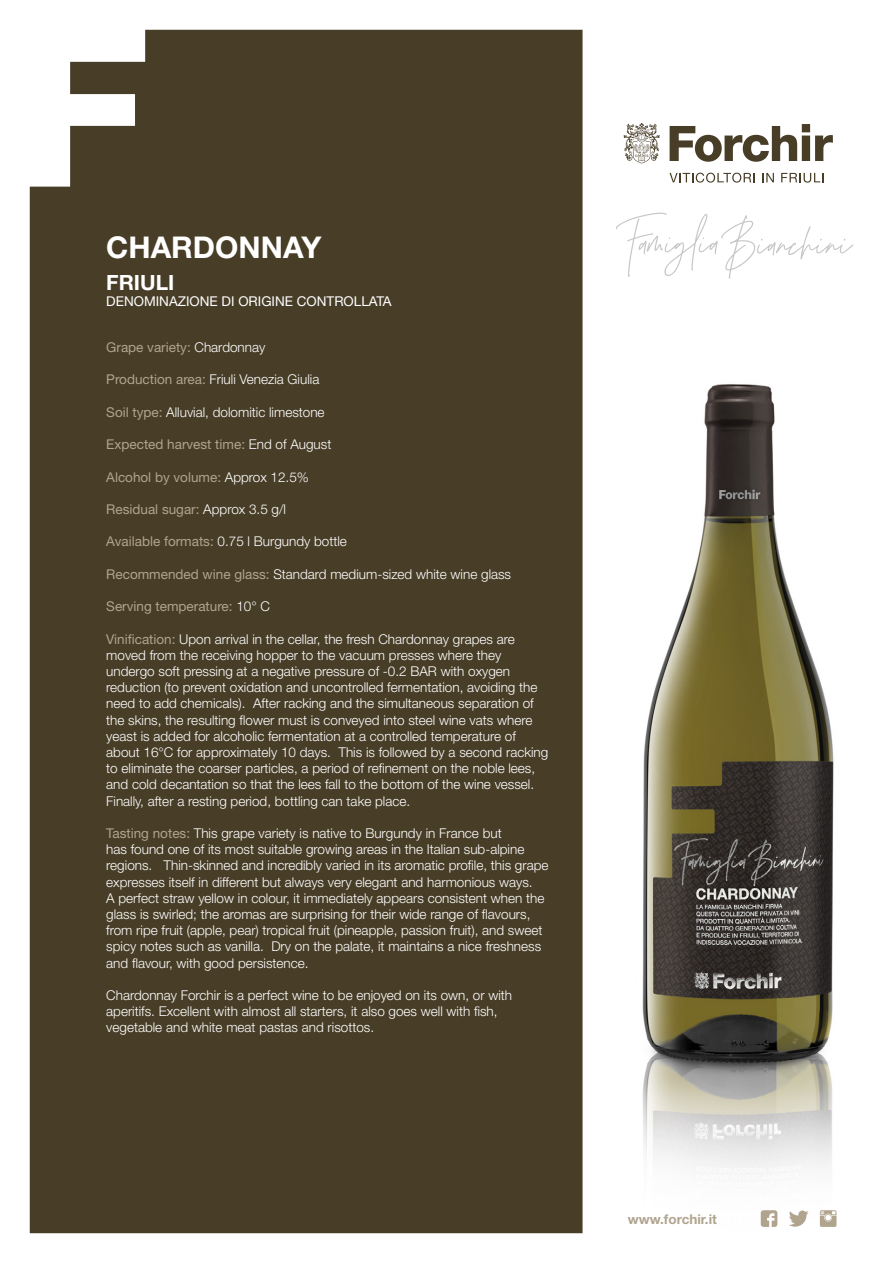
<style>
.page{position:relative;width:893px;height:1263px;background:#fff}
.page>*{position:absolute;margin:0;border:0;box-sizing:border-box;transform-origin:0 0}
.t1{font:700 30px "Helvetica Neue";color:#fff}
.t2{font:700 21px "Helvetica Neue";color:#fff}
.t3{font:300 13.5px/16.2px "Helvetica Neue";color:#fff}
.t4{font:13.5px "Helvetica Neue";color:#b0a48f}
.t5{font:13.5px "Helvetica Neue";color:#fff}
.t6{font:700 13.5px "Helvetica Neue";color:#b0a48f}
.s1{font-weight:300;color:#fff}
.s2{font-weight:400;color:#b0a48f}
</style>
<div class="page">
<img style="left:642px;top:384px;width:195px;height:842px">
<div style="left:30px;top:30px;width:553px;height:1203px;background:#483d27"></div>
<svg style="left:670px;top:124px;width:163px;height:38px"></svg>
<svg style="left:624px;top:123px;width:36px;height:40px"></svg>
<svg style="left:669px;top:173px;width:86px;height:10px"></svg>
<svg style="left:762px;top:173px;width:12px;height:9px"></svg>
<svg style="left:781px;top:173px;width:42px;height:10px"></svg>
<svg style="left:820px;top:1210px;width:16px;height:17px"></svg>
<svg style="left:761px;top:1210px;width:16px;height:17px"></svg>
<svg style="left:789px;top:1210px;width:19px;height:17px"></svg>
<svg style="left:616px;top:212px;width:237px;height:67px"></svg>
<h1 class="t1" style="left:106px;top:229px;width:217px">CHARDONNAY</h1>
<h2 class="t2" style="left:106px;top:269px;width:70px">FRIULI</h2>
<p class="t5" style="left:106px;top:293px;width:287px">DENOMINAZIONE DI ORIGINE CONTROLLATA</p>
<p class="t4" style="left:106px;top:339px;width:161px">Grape variety: <span class="s1">Chardonnay</span></p>
<p class="t3" style="left:106px;top:371px;width:215px"><span class="s2">Production area:</span> Friuli Venezia Giulia</p>
<p class="t3" style="left:106px;top:403px;width:220px"><span class="s2">Soil type:</span> Alluvial, dolomitic limestone</p>
<p class="t4" style="left:106px;top:436px;width:227px">Expected harvest time: <span class="s1">End of August</span></p>
<p class="t4" style="left:106px;top:469px;width:204px">Alcohol by volume: <span class="s1">Approx 12.5%</span></p>
<p class="t4" style="left:106px;top:501px;width:181px">Residual sugar: <span class="s1">Approx 3.5 g/l</span></p>
<p class="t3" style="left:106px;top:533px;width:242px"><span class="s2">Available formats:</span> 0.75 l Burgundy bottle</p>
<p class="t3" style="left:106px;top:565px;width:406px"><span class="s2">Recommended wine glass:</span> Standard medium-sized white wine glass</p>
<p class="t4" style="left:106px;top:598px;width:165px">Serving temperature: <span class="s1">10° C</span></p>
<p class="t3" style="left:106px;top:630px;width:444px"><span class="s2">Vinification:</span> Upon arrival in the cellar, the fresh Chardonnay grapes are moved from the receiving hopper to the vacuum presses where they undergo soft pressing at a negative pressure of -0.2 BAR with oxygen reduction (to prevent oxidation and uncontrolled fermentation, avoiding the need to add chemicals). After racking and the simultaneous separation of the skins, the resulting flower must is conveyed into steel wine vats where yeast is added for alcoholic fermentation at a controlled temperature of about 16°C for approximately 10 days. This is followed by a second racking to eliminate the coarser particles, a period of refinement on the noble lees, and cold decantation so that the lees fall to the bottom of the wine vessel.<br>Finally, after a resting period, bottling can take place.</p>
<p class="t3" style="left:106px;top:825px;width:444px"><span class="s2">Tasting notes:</span> This grape variety is native to Burgundy in France but<br>has found one of its most suitable growing areas in the Italian sub-alpine regions. Thin-skinned and incredibly varied in its aromatic profile, this grape expresses itself in different but always very elegant and harmonious ways.<br>A perfect straw yellow in colour, it immediately appears consistent when the glass is swirled; the aromas are surprising for their wide range of flavours, from ripe fruit (apple, pear) tropical fruit (pineapple, passion fruit), and sweet spicy notes such as vanilla. Dry on the palate, it maintains a nice freshness and flavour, with good persistence.</p>
<p class="t3" style="left:106px;top:987px;width:407px">Chardonnay Forchir is a perfect wine to be enjoyed on its own, or with aperitifs. Excellent with almost all starters, it also goes well with fish, vegetable and white meat pastas and risottos.</p>
<p class="t6" style="left:628px;top:1210px;width:90px">www.forchir.it</p>
</div>
